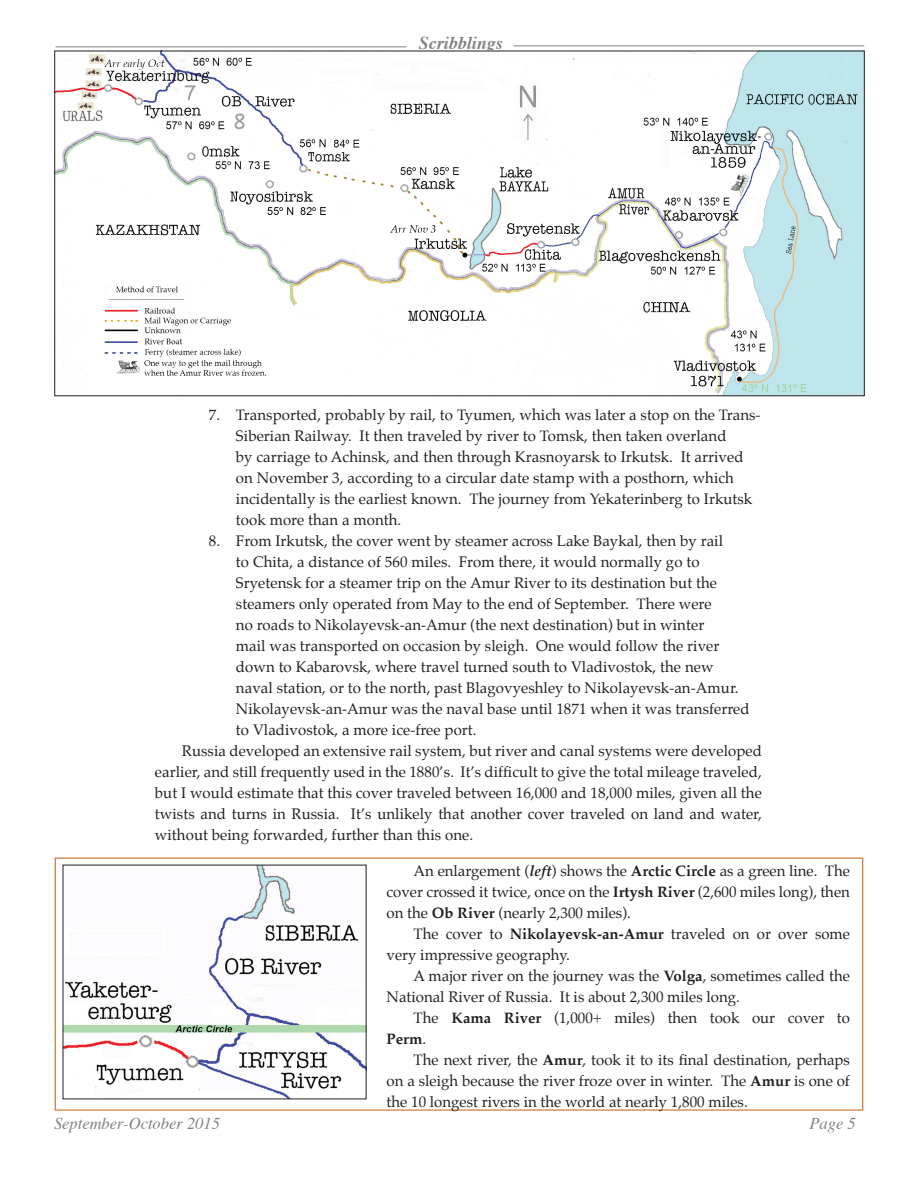
<style>
.page{position:relative;width:918px;height:1188px;background:#fff}
.page>*{position:absolute;margin:0;border:0;box-sizing:border-box;transform-origin:0 0}
.t1{font:italic 700 18px "Times";color:#808285}
.t2{font:italic 16.5px "Times";color:#808285}
.t3{font:15px/21px "Palatino";letter-spacing:.005em;color:#231f20}
.s1{font-weight:700;font-style:italic}
.s2{font-weight:700}
</style>
<div class="page">
<hr style="left:56px;top:47px;width:351px;height:1px;background:#808285">
<hr style="left:513px;top:46px;width:351px;height:1px;background:#808285">
<img style="left:65px;top:867px;width:299px;height:230px">
<img style="left:57px;top:53px;width:806px;height:341px">
<p class="t1" style="left:419px;top:26px;width:86px">Scribblings</p>
<p class="t3" style="left:236px;top:404px;width:526px;text-indent:-27px">7. Transported, probably by rail, to Tyumen, which was later a stop on the Trans-Siberian Railway. It then traveled by river to Tomsk, then taken overland<br>by carriage to Achinsk, and then through Krasnoyarsk to Irkutsk. It arrived on November 3, according to a circular date stamp with a posthorn, which incidentally is the earliest known. The journey from Yekaterinberg to Irkutsk took more than a month.</p>
<p class="t3" style="left:209px;top:530px;width:516px">8. From Irkutsk, the cover went by steamer across Lake Baykal, then by rail</p>
<p class="t3" style="left:236px;top:551px;width:465px">to Chita, a distance of 560 miles. From there, it would normally go to</p>
<p class="t3" style="left:236px;top:572px;width:483px">Sryetensk for a steamer trip on the Amur River to its destination but the</p>
<p class="t3" style="left:236px;top:593px;width:477px">steamers only operated from May to the end of September. There were</p>
<p class="t3" style="left:236px;top:614px;width:470px">no roads to Nikolayevsk-an-Amur (the next destination) but in winter</p>
<p class="t3" style="left:236px;top:635px;width:485px">mail was transported on occasion by sleigh. One would follow the river</p>
<p class="t3" style="left:236px;top:656px;width:479px">down to Kabarovsk, where travel turned south to Vladivostok, the new</p>
<p class="t3" style="left:236px;top:677px;width:504px">naval station, or to the north, past Blagovyeshley to Nikolayevsk-an-Amur.</p>
<p class="t3" style="left:236px;top:698px;width:515px">Nikolayevsk-an-Amur was the naval base until 1871 when it was transferred</p>
<p class="t3" style="left:236px;top:719px;width:242px">to Vladivostok, a more ice-free port.</p>
<p class="t3" style="left:182px;top:740px;width:581px">Russia developed an extensive rail system, but river and canal systems were developed</p>
<p class="t3" style="left:155px;top:761px;width:608px">earlier, and still frequently used in the 1880’s. It’s difficult to give the total mileage traveled,</p>
<p class="t3" style="left:155px;top:782px;width:608px">but I would estimate that this cover traveled between 16,000 and 18,000 miles, given all the</p>
<p class="t3" style="left:155px;top:803px;width:608px">twists and turns in Russia. It’s unlikely that another cover traveled on land and water,</p>
<p class="t3" style="left:155px;top:824px;width:320px">without being forwarded, further than this one.</p>
<p class="t3" style="left:387px;top:861px;width:465px;text-align:justify;text-indent:27px">An enlargement (<span class="s1">left</span>) shows the <span class="s2">Arctic Circle</span> as a green line. The cover crossed it twice, once on the <span class="s2">Irtysh River</span> (2,600 miles long), then on the <span class="s2">Ob River</span> (nearly 2,300 miles).</p>
<p class="t3" style="left:387px;top:924px;width:465px;text-indent:27px">The cover to <span class="s2">Nikolayevsk-an-Amur</span> traveled on or over some very impressive geography.</p>
<p class="t3" style="left:387px;top:966px;width:465px;text-indent:27px">A major river on the journey was the <span class="s2">Volga</span>, sometimes called the<br>National River of Russia. It is about 2,300 miles long.</p>
<p class="t3" style="left:387px;top:1008px;width:465px;text-indent:27px">The <span class="s2">Kama River</span> (1,000+ miles) then took our cover to<br><span class="s2">Perm</span>.</p>
<p class="t3" style="left:387px;top:1050px;width:465px;text-align:justify;text-indent:27px">The next river, the <span class="s2">Amur</span>, took it to its final destination, perhaps on a sleigh because the river froze over in winter. The <span class="s2">Amur</span> is one of the 10 longest rivers in the world at nearly 1,800 miles.</p>
<p class="t2" style="left:54px;top:1109px;width:168px">September-October 2015</p>
<p class="t2" style="left:810px;top:1109px;width:48px">Page 5</p>
</div>
